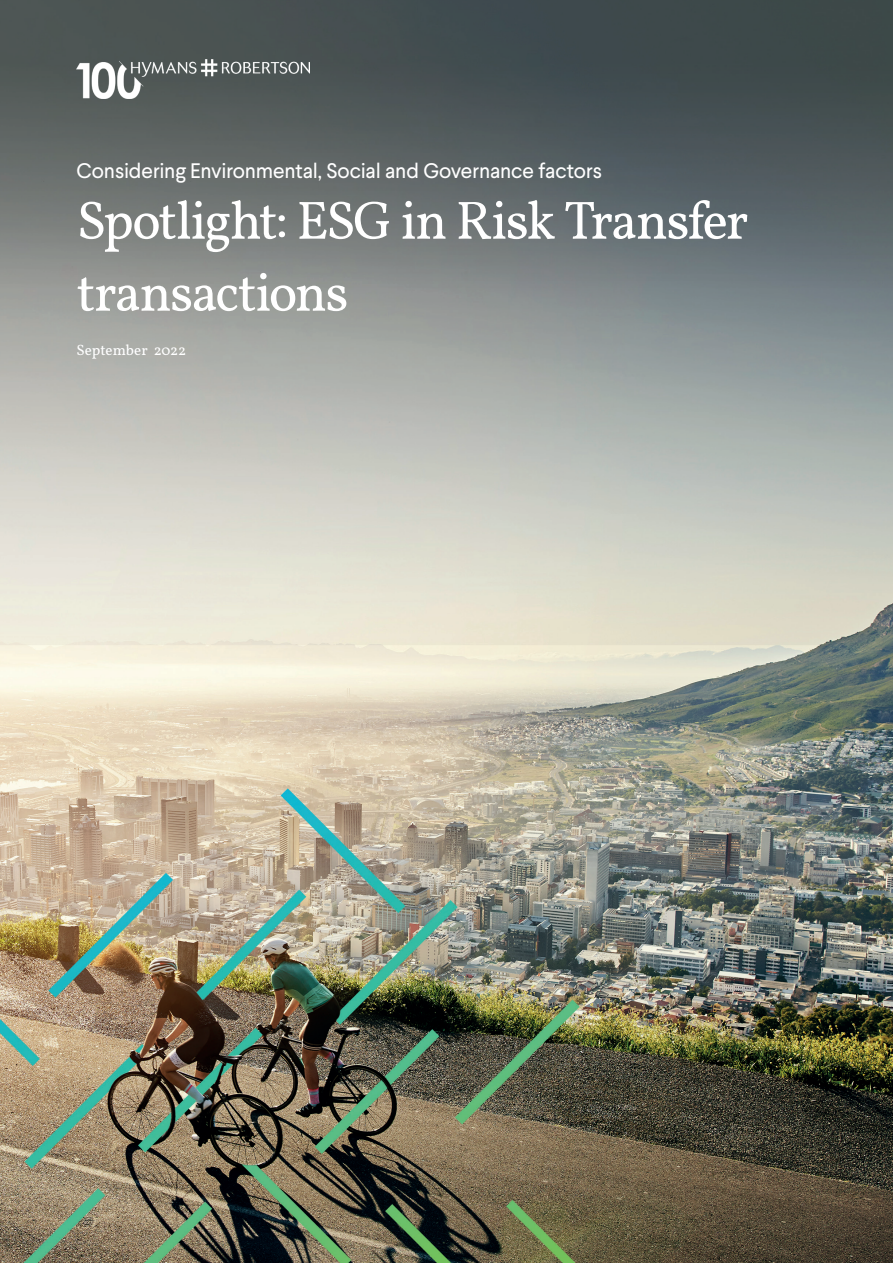
<style>
.page{position:relative;width:893px;height:1263px;background:#fff}
.page>*{position:absolute;margin:0;border:0;box-sizing:border-box;transform-origin:0 0}
.intro_copy{font:54px/72px "Vollkorn";letter-spacing:-.04em;color:#fff}
.Body_heading_gradien{font:21px "Larsseit";letter-spacing:-.01em;color:#fff}
.body_heading{font:15px "Vollkorn";color:#fff}
</style>
<div class="page">
<img style="left:0;top:290px;width:893px;height:973px">
<svg style="left:0;top:0;width:893px;height:290px;background:#5b6364"></svg>
<img style="left:77px;top:60px;width:233px;height:38px">
<p class="Body_heading_gradien" style="left:77px;top:157px;width:527px">Considering Environmental, Social and Governance factors</p>
<p class="intro_copy" style="left:77px;top:186px;width:673px">Spotlight: ESG in Risk Transfer transactions</p>
<p class="body_heading" style="left:77px;top:340px;width:111px">September 2022</p>
</div>
